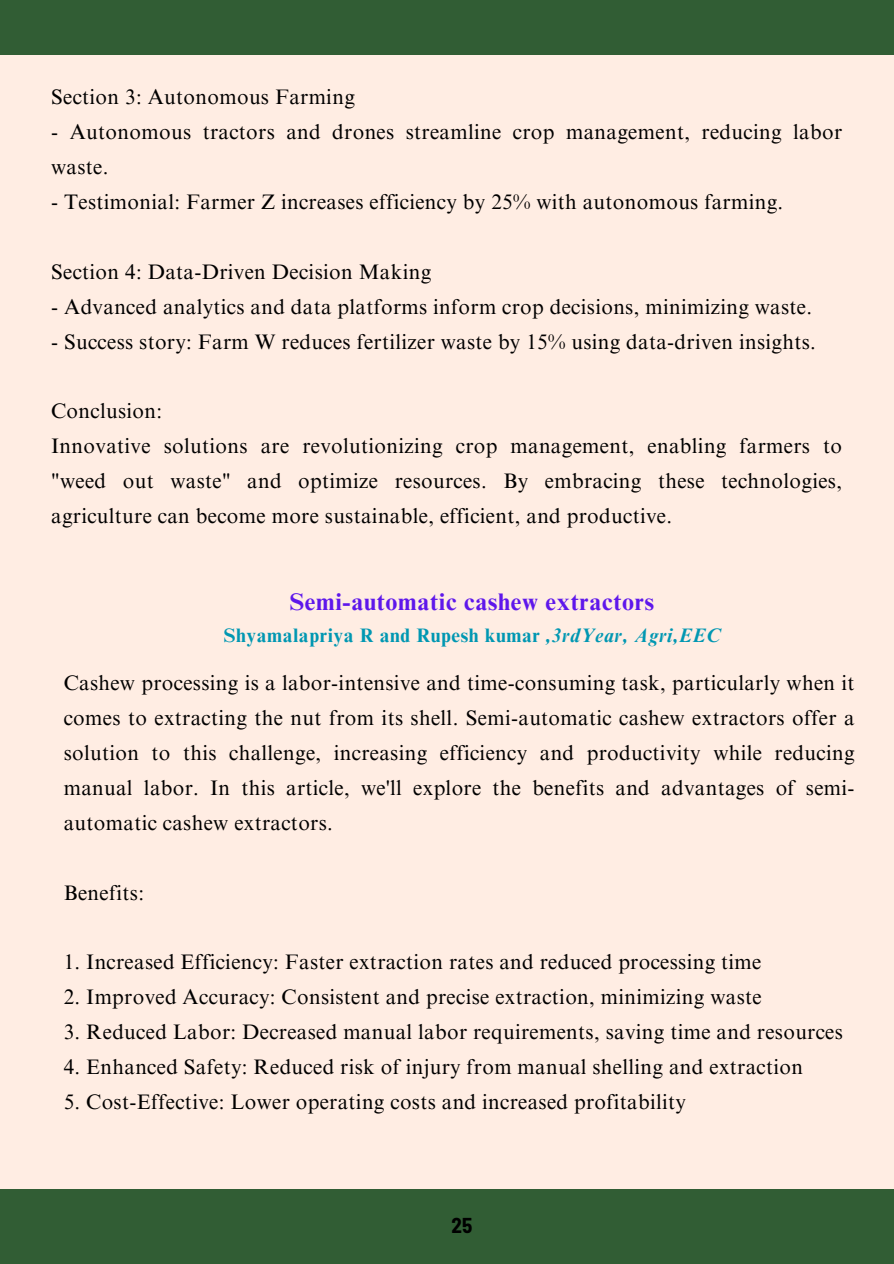
<style>
.page{position:relative;width:894px;height:1264px;background:#fff}
.page>*{position:absolute;margin:0;border:0;box-sizing:border-box;transform-origin:0 0}
.t1{font:700 24px "Times NRMT Pro";letter-spacing:.03em;color:#5e17eb}
.t2{font:21px/34.8px "Times NRMT Pro";letter-spacing:.015em;color:#000;text-align:justify}
.t3{font:700 semi-condensed 21px "Barlow";color:#000}
.t4{font:700 19.5px "Times NRMT Pro";letter-spacing:.03em;color:#0097b2}
.s1{font-style:italic}
</style>
<div class="page">
<div style="left:0;top:0;width:893px;height:1263px;background:#ffede3"></div>
<div style="left:0;top:1188px;width:893px;height:75px;background:#315d34"></div>
<div style="left:0;top:0;width:893px;height:55px;background:#315d34"></div>
<p class="t2" style="left:51px;top:82px;width:305px">Section 3: Autonomous Farming</p>
<p class="t2" style="left:51px;top:117px;width:792px">- Autonomous tractors and drones streamline crop management, reducing labor waste.</p>
<p class="t2" style="left:51px;top:187px;width:733px">- Testimonial: Farmer Z increases efficiency by 25% with autonomous farming.</p>
<p class="t2" style="left:51px;top:257px;width:381px">Section 4: Data-Driven Decision Making</p>
<p class="t2" style="left:51px;top:292px;width:762px">- Advanced analytics and data platforms inform crop decisions, minimizing waste.</p>
<p class="t2" style="left:51px;top:326px;width:766px">- Success story: Farm W reduces fertilizer waste by 15% using data-driven insights.</p>
<p class="t2" style="left:51px;top:396px;width:112px">Conclusion:</p>
<p class="t2" style="left:51px;top:431px;width:792px">Innovative solutions are revolutionizing crop management, enabling farmers to "weed out waste" and optimize resources. By embracing these technologies, agriculture can become more sustainable, efficient, and productive.</p>
<p class="t1" style="left:289px;top:592px;width:365px">Semi-automatic cashew extractors</p>
<p class="t4" style="left:224px;top:628px;width:497px">Shyamalapriya R and Rupesh kumar <span class="s1">,3rdYear, Agri,EEC</span></p>
<p class="t2" style="left:64px;top:668px;width:792px">Cashew processing is a labor-intensive and time-consuming task, particularly when it comes to extracting the nut from its shell. Semi-automatic cashew extractors offer a solution to this challenge, increasing efficiency and productivity while reducing manual labor. In this article, we'll explore the benefits and advantages of semi&shy;automatic cashew extractors.</p>
<p class="t2" style="left:64px;top:877px;width:82px">Benefits:</p>
<p class="t2" style="left:64px;top:947px;width:699px">1. Increased Efficiency: Faster extraction rates and reduced processing time</p>
<p class="t2" style="left:64px;top:982px;width:699px">2. Improved Accuracy: Consistent and precise extraction, minimizing waste</p>
<p class="t2" style="left:64px;top:1017px;width:780px">3. Reduced Labor: Decreased manual labor requirements, saving time and resources</p>
<p class="t2" style="left:64px;top:1052px;width:740px">4. Enhanced Safety: Reduced risk of injury from manual shelling and extraction</p>
<p class="t2" style="left:64px;top:1086px;width:623px">5. Cost-Effective: Lower operating costs and increased profitability</p>
<h1 class="t3" style="left:451px;top:1211px;width:22px">25</h1>
</div>
